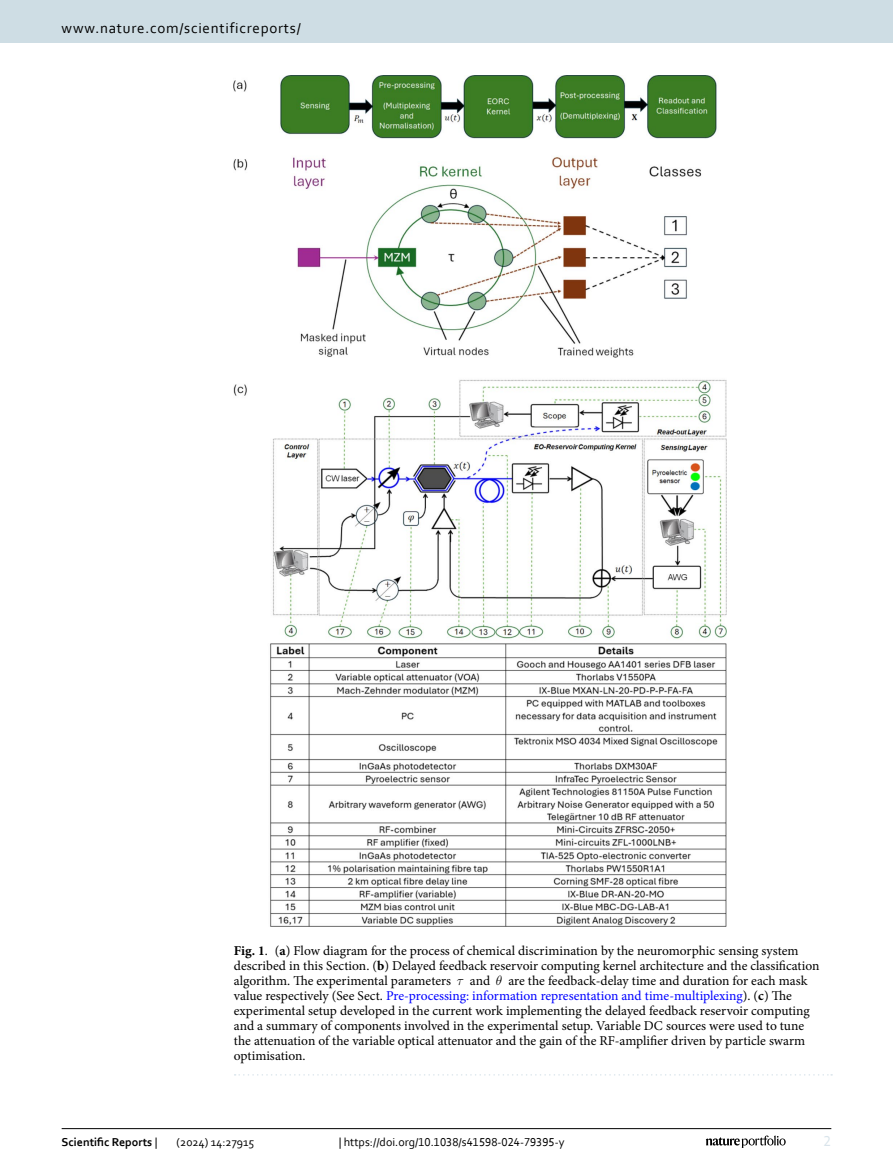
<style>
.page{position:relative;width:893px;height:1174px;background:#fff}
.page>*{position:absolute;margin:0;border:0;box-sizing:border-box;transform-origin:0 0}
.t1{font:15px "Corbel";letter-spacing:.05em;color:#000}
.t2{font:15px "Corbel";color:#d9e4eb}
.Figure_Caption{font:13.5px/15px "Minion Pro";color:#000}
.t3{font:12px "Corbel";color:#000}
.t4{font:700 12px "Corbel";color:#000}
.s1{font-weight:700}
.s2{font-family:"CMMI12"}
.s3{color:#00f}
.s4{font-weight:400}
</style>
<div class="page">
<img style="left:234px;top:76px;width:492px;height:850px">
<svg style="left:235px;top:1074px;width:597px;height:1px"></svg>
<hr style="left:62px;top:1128px;width:769px;height:1px;background:#000">
<svg style="left:706px;top:1135px;width:80px;height:12px"></svg>
<div style="left:0;top:0;width:893px;height:43px;background:#cedde4"></div>
<p class="t1" style="left:62px;top:18px;width:241px">www.nature.com/scientificreports/</p>
<p class="Figure_Caption" style="left:234px;top:942px;width:587px"><span class="s1">Fig. 1</span>. (<span class="s1">a</span>) Flow diagram for the process of chemical discrimination by the neuromorphic sensing system described in this Section. (<span class="s1">b</span>) Delayed feedback reservoir computing kernel architecture and the classification algorithm. The experimental parameters <span class="s2">τ</span></p>
<p class="Figure_Caption" style="left:234px;top:972px;width:577px;text-indent:275px">are the feedback-delay time and duration for each mask value respectively (See Sect. <span class="s3">Pre-processing: information representation and time-multiplexing</span>). (<span class="s1">c</span>) The experimental setup developed in the current work implementing the delayed feedback reservoir computing and a summary of components involved in the experimental setup. Variable DC sources were used to tune the attenuation of the variable optical attenuator and the gain of the RF-amplifier driven by particle swarm optimisation.</p>
<p class="Figure_Caption" style="left:470px;top:972px;width:34px">and <span class="s2">θ</span></p>
<p class="t4" style="left:62px;top:1134px;width:97px">Scientific Reports <span class="s4">|</span></p>
<p class="t3" style="left:177px;top:1134px;width:79px">(2024) 14:27915</p>
<p class="t3" style="left:339px;top:1134px;width:227px">| https://doi.org/10.1038/s41598-024-79395-y</p>
<p class="t2" style="left:824px;top:1132px;width:9px">2</p>
</div>
